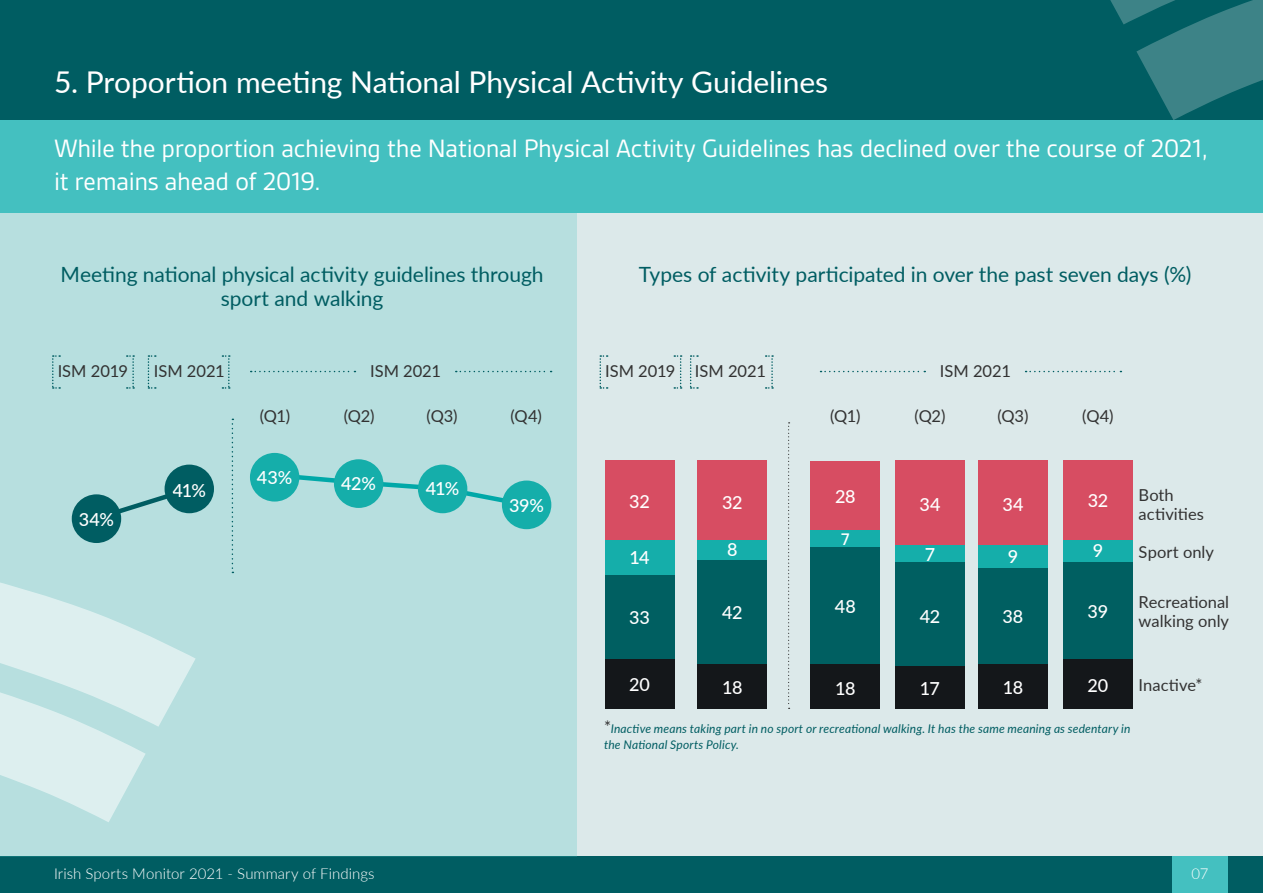
<style>
.page{position:relative;width:1263px;height:893px;background:#fff}
.page>*{position:absolute;margin:0;border:0;box-sizing:border-box;transform-origin:0 0}
.t1{font:30px "Lato";letter-spacing:-.005em;color:#fff}
.t2{font:27px/33px "Gesta";letter-spacing:-.01em;color:#fff}
.t3{font:21px "Lato";letter-spacing:-.005em;color:#005d62}
.t4{font:500 18px "Lato";letter-spacing:-.02em;color:#fff}
.t5{font:500 18px "Gesta";color:#fff}
.t6{font:16.5px "Lato";color:#323232}
.t7{font:300 15px "Lato";letter-spacing:.005em;color:#fff}
.t8{font:italic 12px "Lato";letter-spacing:.015em;color:#005d62}
.s1{font-style:normal;font-size:16.5px;color:#323232}
</style>
<div class="page">
<div style="left:0;top:184px;width:1263px;height:683px;background:#dce9ea"></div>
<div style="left:0;top:857px;width:1263px;height:36px;background:#005d62"></div>
<div style="left:0;top:117px;width:1263px;height:96px;background:#44c0c0"></div>
<div style="left:0;top:0;width:1263px;height:119px;background:#005d62"></div>
<div style="left:1173px;top:857px;width:55px;height:36px;background:#44c0c0"></div>
<div style="left:0;top:213px;width:576px;height:644px;background:#b7dfdf"></div>
<svg style="left:788px;top:422px;width:2px;height:287px"></svg>
<svg style="left:285px;top:470px;width:220px;height:40px"></svg>
<div style="left:605px;top:461px;width:69px;height:79px;background:#d74d62"></div>
<div style="left:811px;top:461px;width:69px;height:69px;background:#d74d62"></div>
<div style="left:895px;top:461px;width:69px;height:84px;background:#d74d62"></div>
<div style="left:605px;top:540px;width:69px;height:35px;background:#15aeaa"></div>
<div style="left:811px;top:530px;width:69px;height:18px;background:#15aeaa"></div>
<div style="left:895px;top:545px;width:69px;height:17px;background:#15aeaa"></div>
<div style="left:605px;top:575px;width:69px;height:84px;background:#005f61"></div>
<div style="left:811px;top:548px;width:69px;height:116px;background:#005f61"></div>
<div style="left:895px;top:562px;width:69px;height:105px;background:#005f61"></div>
<div style="left:605px;top:659px;width:69px;height:50px;background:#14171a"></div>
<div style="left:811px;top:664px;width:69px;height:45px;background:#14171a"></div>
<div style="left:895px;top:667px;width:69px;height:42px;background:#14171a"></div>
<div style="left:72px;top:494px;width:49px;height:49px;background:#005d62;border-radius:50%"></div>
<div style="left:250px;top:453px;width:49px;height:49px;background:#15aeaa;border-radius:50%"></div>
<div style="left:334px;top:459px;width:49px;height:49px;background:#15aeaa;border-radius:50%"></div>
<div style="left:978px;top:461px;width:69px;height:84px;background:#d74d62"></div>
<div style="left:978px;top:545px;width:69px;height:23px;background:#15aeaa"></div>
<div style="left:978px;top:568px;width:69px;height:99px;background:#005f61"></div>
<div style="left:978px;top:664px;width:69px;height:45px;background:#14171a"></div>
<div style="left:418px;top:465px;width:49px;height:48px;background:#15aeaa;border-radius:50%"></div>
<div style="left:1063px;top:461px;width:69px;height:84px;background:#d74d62"></div>
<div style="left:1063px;top:540px;width:69px;height:28px;background:#15aeaa"></div>
<div style="left:1063px;top:562px;width:69px;height:105px;background:#005f61"></div>
<div style="left:1063px;top:659px;width:69px;height:50px;background:#14171a"></div>
<div style="left:698px;top:461px;width:69px;height:84px;background:#d74d62"></div>
<div style="left:698px;top:540px;width:69px;height:28px;background:#15aeaa"></div>
<div style="left:698px;top:560px;width:69px;height:107px;background:#005f61"></div>
<div style="left:698px;top:664px;width:69px;height:45px;background:#14171a"></div>
<div style="left:502px;top:480px;width:49px;height:49px;background:#15aeaa;border-radius:50%"></div>
<div style="left:165px;top:465px;width:49px;height:48px;background:#005d62;border-radius:50%"></div>
<svg style="left:107px;top:489px;width:72px;height:30px"></svg>
<svg style="left:251px;top:371px;width:104px;height:1px"></svg>
<svg style="left:456px;top:371px;width:96px;height:1px"></svg>
<svg style="left:232px;top:419px;width:1px;height:154px"></svg>
<svg style="left:52px;top:355px;width:8px;height:34px"></svg>
<svg style="left:127px;top:355px;width:7px;height:34px"></svg>
<svg style="left:148px;top:355px;width:8px;height:34px"></svg>
<svg style="left:222px;top:355px;width:8px;height:34px"></svg>
<svg style="left:820px;top:371px;width:105px;height:1px"></svg>
<svg style="left:1025px;top:371px;width:96px;height:1px"></svg>
<svg style="left:599px;top:355px;width:9px;height:34px"></svg>
<svg style="left:674px;top:355px;width:8px;height:34px"></svg>
<svg style="left:690px;top:355px;width:8px;height:34px"></svg>
<svg style="left:766px;top:355px;width:7px;height:34px"></svg>
<svg style="left:1086px;top:0;width:177px;height:120px"></svg>
<svg style="left:0;top:582px;width:196px;height:240px"></svg>
<p class="t1" style="left:54px;top:61px;width:776px">5. Proportion meeting National Physical Activity Guidelines</p>
<p class="t2" style="left:54px;top:131px;width:1156px">While the proportion achieving the National Physical Activity Guidelines has declined over the course of 2021, it remains ahead of 2019.</p>
<p class="t3" style="left:61px;top:260px;width:484px">Meeting national physical activity guidelines through</p>
<p class="t3" style="left:221px;top:284px;width:164px">sport and walking</p>
<p class="t3" style="left:639px;top:260px;width:554px">Types of activity participated in over the past seven days (%)</p>
<p class="t6" style="left:58px;top:359px;width:72px">ISM 2019</p>
<p class="t6" style="left:154px;top:359px;width:72px">ISM 2021</p>
<p class="t4" style="left:79px;top:506px;width:37px">34%</p>
<p class="t4" style="left:172px;top:478px;width:35px">41%</p>
<p class="t6" style="left:370px;top:359px;width:72px">ISM 2021</p>
<p class="t6" style="left:605px;top:359px;width:72px">ISM 2019</p>
<p class="t6" style="left:260px;top:404px;width:32px">(Q1)</p>
<p class="t6" style="left:344px;top:404px;width:32px">(Q2)</p>
<p class="t4" style="left:257px;top:465px;width:37px">43%</p>
<p class="t4" style="left:341px;top:470px;width:36px">42%</p>
<p class="t6" style="left:427px;top:404px;width:33px">(Q3)</p>
<p class="t6" style="left:510px;top:404px;width:33px">(Q4)</p>
<p class="t4" style="left:426px;top:475px;width:35px">41%</p>
<p class="t4" style="left:509px;top:492px;width:37px">39%</p>
<p class="t4" style="left:629px;top:488px;width:22px">32</p>
<p class="t4" style="left:629px;top:545px;width:21px">14</p>
<p class="t4" style="left:629px;top:604px;width:22px">33</p>
<p class="t6" style="left:695px;top:359px;width:72px">ISM 2021</p>
<p class="t4" style="left:722px;top:490px;width:22px">32</p>
<p class="t4" style="left:727px;top:536px;width:12px">8</p>
<p class="t4" style="left:722px;top:599px;width:22px">42</p>
<p class="t6" style="left:940px;top:359px;width:72px">ISM 2021</p>
<p class="t6" style="left:830px;top:404px;width:32px">(Q1)</p>
<p class="t6" style="left:914px;top:404px;width:32px">(Q2)</p>
<p class="t6" style="left:997px;top:404px;width:33px">(Q3)</p>
<p class="t6" style="left:1082px;top:404px;width:33px">(Q4)</p>
<p class="t4" style="left:835px;top:483px;width:22px">28</p>
<p class="t5" style="left:841px;top:529px;width:10px">7</p>
<p class="t4" style="left:919px;top:492px;width:23px">34</p>
<p class="t4" style="left:925px;top:542px;width:12px">7</p>
<p class="t4" style="left:1002px;top:492px;width:23px">34</p>
<p class="t4" style="left:1008px;top:544px;width:12px">9</p>
<p class="t4" style="left:1088px;top:487px;width:22px">32</p>
<p class="t4" style="left:1093px;top:537px;width:12px">9</p>
<p class="t4" style="left:835px;top:593px;width:23px">48</p>
<p class="t4" style="left:920px;top:603px;width:22px">42</p>
<p class="t4" style="left:1002px;top:603px;width:22px">38</p>
<p class="t4" style="left:1088px;top:598px;width:22px">39</p>
<p class="t6" style="left:1138px;top:483px;width:37px">Both</p>
<p class="t6" style="left:1138px;top:502px;width:67px">activities</p>
<p class="t6" style="left:1138px;top:540px;width:77px">Sport only</p>
<p class="t6" style="left:1138px;top:590px;width:92px">Recreational</p>
<p class="t6" style="left:1138px;top:610px;width:92px">walking only</p>
<p class="t4" style="left:629px;top:671px;width:22px">20</p>
<p class="t4" style="left:722px;top:675px;width:22px">18</p>
<p class="t4" style="left:835px;top:675px;width:22px">18</p>
<p class="t4" style="left:920px;top:676px;width:22px">17</p>
<p class="t4" style="left:1003px;top:675px;width:22px">18</p>
<p class="t4" style="left:1087px;top:672px;width:22px">20</p>
<p class="t6" style="left:1138px;top:673px;width:65px">Inactive*</p>
<p class="t8" style="left:604px;top:720px;width:528px"><span class="s1">*</span>Inactive means taking part in no sport or recreational walking. It has the same meaning as sedentary in</p>
<p class="t8" style="left:604px;top:736px;width:136px">the National Sports Policy.</p>
<p class="t7" style="left:54px;top:863px;width:322px">Irish Sports Monitor 2021 - Summary of Findings</p>
<p class="t7" style="left:1191px;top:863px;width:18px">07</p>
</div>
